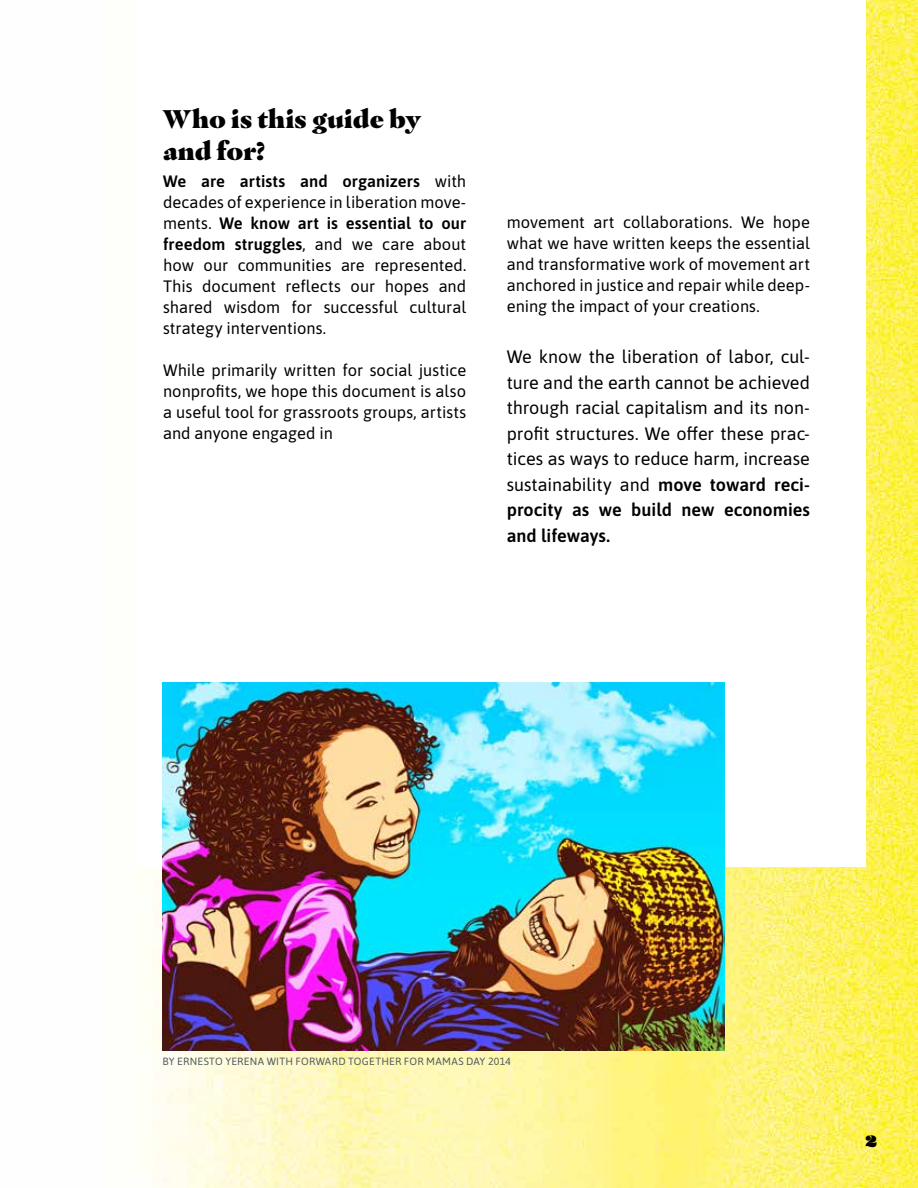
<style>
.page{position:relative;width:918px;height:1188px;background:#fff}
.page>*{position:absolute;margin:0;border:0;box-sizing:border-box;transform-origin:0 0}
.t1{font:900 25.5px/31.5px "Masqualero";color:#000}
.t2{font:18px/25.5px "Asap";letter-spacing:-.005em;color:#000;text-align:justify}
.t3{font:16.5px/21px "Asap";color:#000;text-align:justify}
.t4{font:16.5px "Courage";color:#000}
.t5{font:10.5px "Asap";letter-spacing:.025em;color:#545b5e}
.s1{font-weight:600}
</style>
<div class="page">
<img style="left:152px;top:0;width:766px;height:1188px">
<div style="left:138px;top:0;width:728px;height:866px;background:#fff"></div>
<img style="left:163px;top:682px;width:562px;height:369px">
<h1 class="t1" style="left:163px;top:103px;width:260px">Who is this guide by and for?</h1>
<p class="t3" style="left:163px;top:170px;width:305px"><span class="s1">We are artists and organizers</span> with decades of experience in liberation move&shy;ments. <span class="s1">We know art is essential to our freedom struggles</span>, and we care about how our communities are represented.<br>This document reflects our hopes and shared wisdom for successful cultural strategy interventions.</p>
<p class="t3" style="left:163px;top:359px;width:305px">While primarily written for social justice nonprofits, we hope this document is also a useful tool for grassroots groups, artists and anyone engaged in</p>
<p class="t3" style="left:507px;top:211px;width:305px">movement art collaborations. We hope what we have written keeps the essential and transformative work of movement art anchored in justice and repair while deep&shy;ening the impact of your creations.</p>
<p class="t2" style="left:507px;top:343px;width:305px">We know the liberation of labor, cul&shy;ture and the earth cannot be achieved through racial capitalism and its non&shy;profit structures. We offer these prac&shy;tices as ways to reduce harm, increase sustainability and <span class="s1">move toward reci&shy;procity as we build new economies and lifeways.</span></p>
<p class="t5" style="left:163px;top:1054px;width:350px">BY ERNESTO YERENA WITH FORWARD TOGETHER FOR MAMAS DAY 2014</p>
<p class="t4" style="left:866px;top:1131px;width:13px">2</p>
</div>
